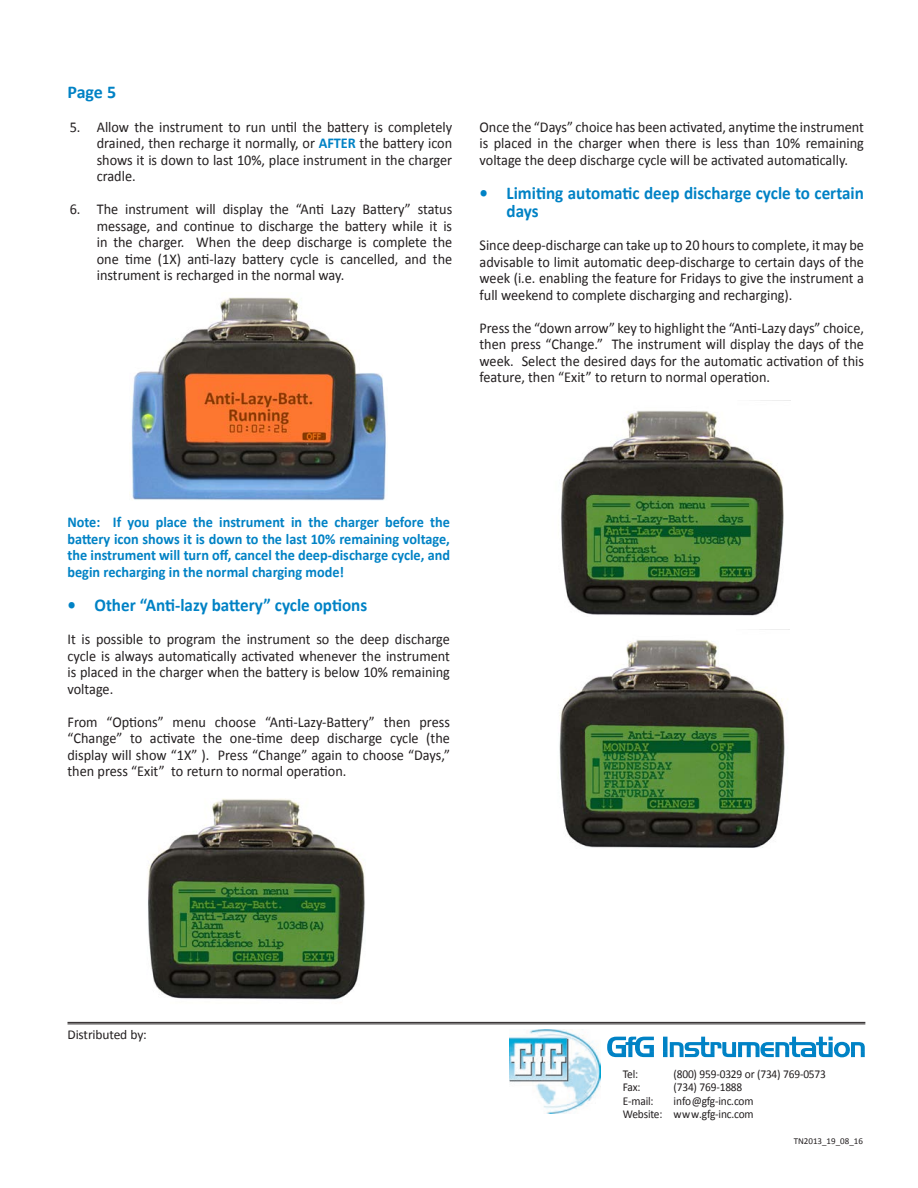
<style>
.page{position:relative;width:918px;height:1188px;background:#fff}
.page>*{position:absolute;margin:0;border:0;box-sizing:border-box;transform-origin:0 0}
.t1{font:700 18px/18px "Calibri";color:#0082c5;scale:.95 1}
.t2{font:700 18px "Calibri";color:#0082c5}
.t3{font:15px/16.5px "Calibri";color:#231f20;text-align:justify;scale:.95 1}
.t4{font:700 15px/16.5px "Calibri";color:#0082c5;text-align:justify;scale:.95 1}
.t5{font:13.5px "Calibri";letter-spacing:-.01em;color:#231f20}
._7Specs_Body{font:12px/13.5px "Calibri";letter-spacing:-.015em;color:#231f20;text-align:right;scale:.95 1}
.t6{font:9px "Calibri";color:#231f20}
.s1{font-weight:700;color:#0082c5}
</style>
<div class="page">
<img style="left:148px;top:798px;width:217px;height:202px">
<hr style="left:68px;top:1022px;width:797px;height:1px;background:#231f20">
<hr style="left:68px;top:1024px;width:797px;height:1px;background:#231f20">
<img style="left:509px;top:1029px;width:91px;height:85px">
<svg style="left:607px;top:1037px;width:258px;height:20px"></svg>
<img style="left:131px;top:297px;width:255px;height:204px">
<img style="left:561px;top:400px;width:229px;height:216px">
<img style="left:559px;top:629px;width:230px;height:219px">
<p class="t2" style="left:68px;top:80px;width:50px">Page 5</p>
<p class="t3" style="left:97px;top:118px;width:376px;text-indent:-27px">5. Allow the instrument to run until the battery is completely drained, then recharge it normally, or <span class="s1">AFTER</span> the battery icon shows it is down to last 10%, place instrument in the charger cradle.</p>
<p class="t3" style="left:97px;top:201px;width:376px;text-indent:-27px">6. The instrument will display the “Anti Lazy Battery” status message, and continue to discharge the battery while it is in the charger. When the deep discharge is complete the one time (1X) anti-lazy battery cycle is cancelled, and the instrument is recharged in the normal way.</p>
<p class="t3" style="left:480px;top:118px;width:406px">Once the “Days” choice has been activated, anytime the instrument is placed in the charger when there is less than 10% remaining voltage the deep discharge cycle will be activated automatically.</p>
<p class="t1" style="left:507px;top:184px;width:378px;text-indent:-27px">• Limiting automatic deep discharge cycle to certain days</p>
<p class="t3" style="left:480px;top:237px;width:406px">Since deep-discharge can take up to 20 hours to complete, it may be advisable to limit automatic deep-discharge to certain days of the week (i.e. enabling the feature for Fridays to give the instrument a full weekend to complete discharging and recharging).</p>
<p class="t3" style="left:480px;top:319px;width:406px">Press the “down arrow” key to highlight the “Anti-Lazy days” choice, then press “Change.” The instrument will display the days of the week. Select the desired days for the automatic activation of this feature, then “Exit” to return to normal operation.</p>
<p class="t4" style="left:68px;top:514px;width:404px">Note: If you place the instrument in the charger before the battery icon shows it is down to the last 10% remaining voltage, the instrument will turn off, cancel the deep-discharge cycle, and begin recharging in the normal charging mode!</p>
<p class="t1" style="left:68px;top:596px;width:317px">• Other “Anti-lazy battery” cycle options</p>
<p class="t3" style="left:68px;top:631px;width:404px">It is possible to program the instrument so the deep discharge cycle is always automatically activated whenever the instrument is placed in the charger when the battery is below 10% remaining voltage.</p>
<p class="t3" style="left:68px;top:714px;width:404px">From “Options” menu choose “Anti-Lazy-Battery” then press “Change” to activate the one-time deep discharge cycle (the display will show “1X” ). Press “Change” again to choose “Days,” then press “Exit” to return to normal operation.</p>
<p class="t5" style="left:68px;top:1026px;width:81px">Distributed by:</p>
<p class="_7Specs_Body" style="left:623px;top:1067px;width:18px">Tel:</p>
<p class="_7Specs_Body" style="left:674px;top:1067px;width:162px">(800) 959-0329 or (734) 769-0573</p>
<p class="_7Specs_Body" style="left:623px;top:1080px;width:20px">Fax:</p>
<p class="_7Specs_Body" style="left:674px;top:1080px;width:74px">(734) 769-1888</p>
<p class="_7Specs_Body" style="left:623px;top:1094px;width:34px">E-mail:</p>
<p class="_7Specs_Body" style="left:623px;top:1094px;width:139px">info@gfg-inc.com<br>Website: www.gfg-inc.com</p>
<p class="t6" style="left:794px;top:1136px;width:71px">TN2013_19_08_16</p>
</div>
